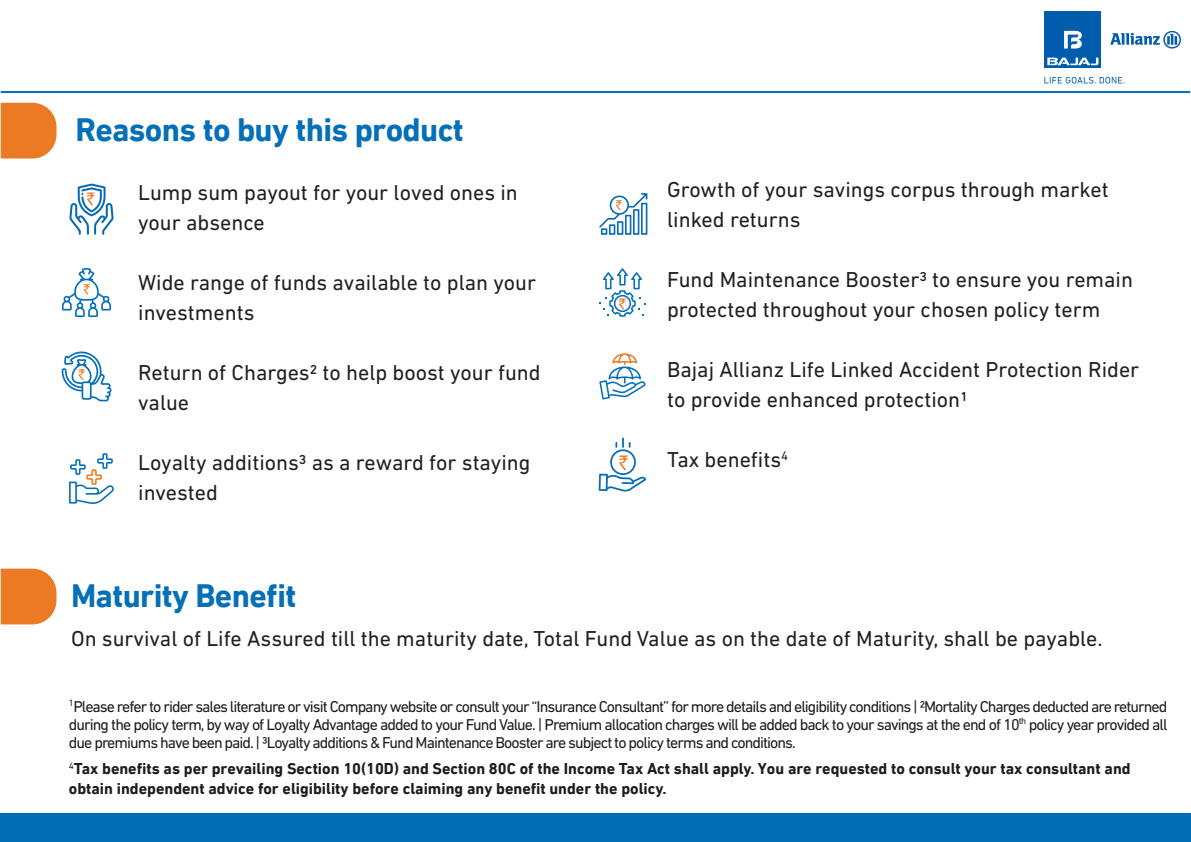
<style>
.page{position:relative;width:1191px;height:842px;background:#fff}
.page>*{position:absolute;margin:0;border:0;box-sizing:border-box;transform-origin:0 0}
.t1{font:700 33px "DIN Next LT Pro";letter-spacing:-.02em;color:#0570b7}
.t2{font:22px/30px "DIN Next LT Pro";color:#231f20}
.t3{font:16px/18px "DIN Next LT Pro";letter-spacing:-.06em;color:#1d1d1b;text-align:justify}
.t4{font:700 16px/20px "DIN Next LT Pro";color:#1d1d1b}
</style>
<div class="page">
<svg style="left:1px;top:103px;width:55px;height:56px;background:#ed8334"></svg>
<svg style="left:1px;top:569px;width:55px;height:55px;background:#ed8232"></svg>
<div style="left:0;top:813px;width:1191px;height:29px;background:#006cb3"></div>
<svg style="left:599px;top:353px;width:47px;height:47px"></svg>
<svg style="left:69px;top:184px;width:45px;height:51px"></svg>
<svg style="left:69px;top:453px;width:45px;height:51px"></svg>
<svg style="left:62px;top:351px;width:49px;height:50px"></svg>
<svg style="left:62px;top:268px;width:49px;height:49px"></svg>
<svg style="left:598px;top:438px;width:48px;height:54px"></svg>
<svg style="left:599px;top:268px;width:47px;height:49px"></svg>
<svg style="left:599px;top:193px;width:48px;height:42px"></svg>
<hr style="left:1px;top:91px;width:1189px;height:2px;background:#0570b7">
<svg style="left:1044px;top:77px;width:80px;height:7px"></svg>
<svg style="left:1110px;top:31px;width:71px;height:18px"></svg>
<div style="left:1044px;top:11px;width:57px;height:57px;background:#005dac"></div>
<svg style="left:1047px;top:58px;width:51px;height:7px"></svg>
<svg style="left:1064px;top:31px;width:17px;height:18px"></svg>
<h1 class="t1" style="left:75px;top:111px;width:390px">Reasons to buy this product</h1>
<p class="t2" style="left:138px;top:178px;width:381px">Lump sum payout for your loved ones in your absence</p>
<p class="t2" style="left:138px;top:268px;width:399px">Wide range of funds available to plan your investments</p>
<p class="t2" style="left:138px;top:358px;width:404px">Return of Charges2 to help boost your fund value</p>
<p class="t2" style="left:138px;top:448px;width:394px">Loyalty additions3 as a reward for staying invested</p>
<p class="t2" style="left:667px;top:174px;width:443px">Growth of your savings corpus through market linked returns</p>
<p class="t2" style="left:667px;top:264px;width:467px">Fund Maintenance Booster3 to ensure you remain protected throughout your chosen policy term</p>
<p class="t2" style="left:667px;top:354px;width:474px">Bajaj Allianz Life Linked Accident Protection Rider to provide enhanced protection1</p>
<p class="t2" style="left:667px;top:444px;width:122px">Tax benefits<sup>4</sup></p>
<h1 class="t1" style="left:71px;top:577px;width:227px">Maturity Benefit</h1>
<p class="t2" style="left:71px;top:623px;width:1033px">On survival of Life Assured till the maturity date, Total Fund Value as on the date of Maturity, shall be payable.</p>
<p class="t3" style="left:69px;top:697px;width:1100px"><sup>1</sup>Please refer to rider sales literature or visit Company website or consult your “Insurance Consultant” for more details and eligibility conditions | 2Mortality Charges deducted are returned during the policy term, by way of Loyalty Advantage added to your Fund Value. | Premium allocation charges will be added back to your savings at the end of 10<sup>th</sup> policy year provided all due premiums have been paid. | 3Loyalty additions &amp; Fund Maintenance Booster are subject to policy terms and conditions.</p>
<p class="t4" style="left:69px;top:759px;width:1063px"><sup>4</sup>Tax benefits as per prevailing Section 10(10D) and Section 80C of the Income Tax Act shall apply. You are requested to consult your tax consultant and obtain independent advice for eligibility before claiming any benefit under the policy.</p>
</div>
